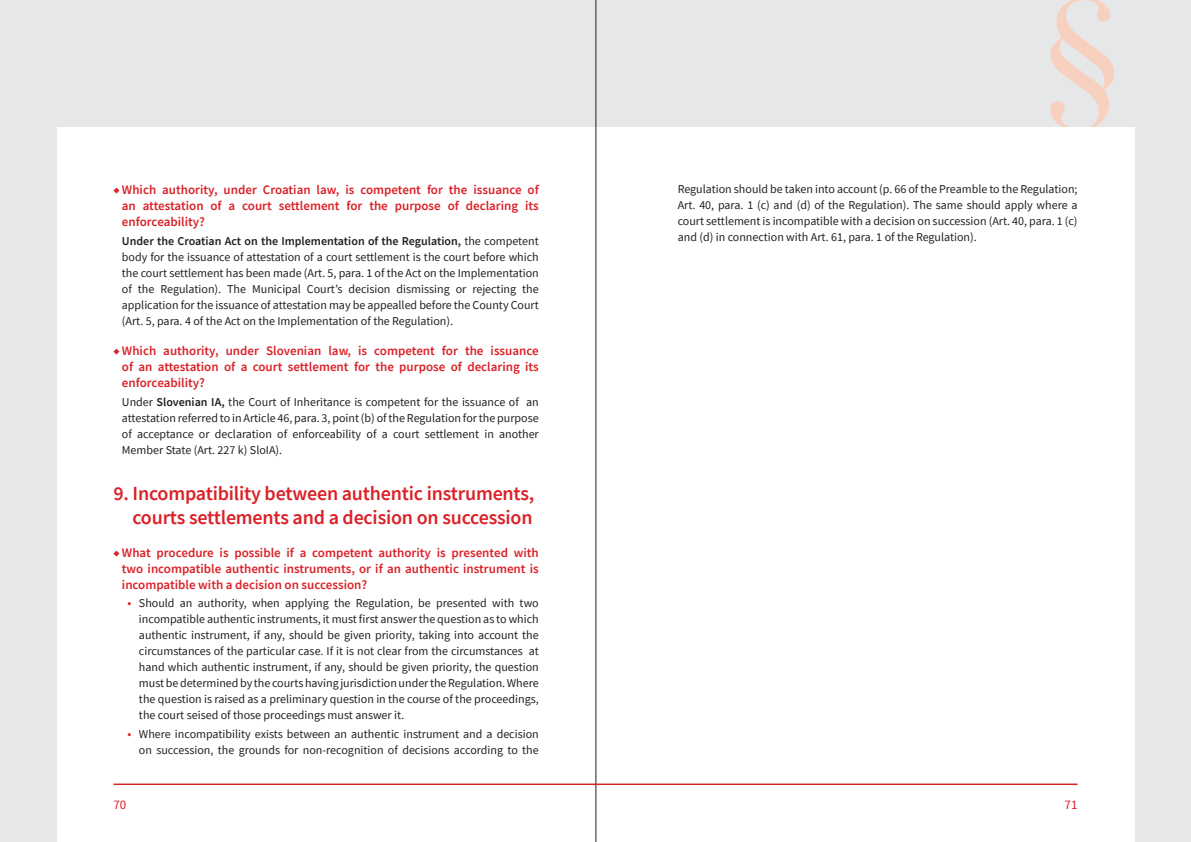
<style>
.page{position:relative;width:1191px;height:842px;background:#e6e7e9}
.page>*{position:absolute;margin:0;border:0;box-sizing:border-box;transform-origin:0 0}
.t1{font:600 20px/24px "Source Sans Pro";letter-spacing:-.01em;color:#da2128;text-align:right}
.t2{font:600 13px/16px "Source Sans Pro";color:#da2128;text-align:justify}
.t3{font:13px "Source Sans Pro";color:#da2128}
.t4{font:12px/16px "Source Sans Pro";color:#231f20;text-align:justify}
.s1{font-size:7px}
.s2{font-weight:600}
.s3{font-size:13px;color:#da2128}
</style>
<div class="page">
<svg style="left:1050px;top:0;width:64px;height:128px"></svg>
<div style="left:57px;top:128px;width:1077px;height:714px;background:#fff"></div>
<hr style="left:596px;top:0;width:1px;height:842px;background:#231f20">
<hr style="left:113px;top:783px;width:964px;height:2px;background:#da2128">
<p class="t2" style="left:122px;top:182px;width:418px;text-indent:-9px"><span class="s1">◆</span> Which authority, under Croatian law, is competent for the issuance of an attestation of a court settlement for the purpose of declaring its enforceability?</p>
<p class="t4" style="left:122px;top:233px;width:418px"><span class="s2">Under the Croatian Act on the Implementation of the Regulation,</span> the competent body for the issuance of attestation of a court settlement is the court before which the court settlement has been made (Art. 5, para. 1 of the Act on the Implementation of the Regulation). The Municipal Court’s decision dismissing or rejecting the application for the issuance of attestation may be appealled before the County Court (Art. 5, para. 4 of the Act on the Implementation of the Regulation).</p>
<p class="t2" style="left:122px;top:343px;width:418px;text-indent:-9px"><span class="s1">◆</span> Which authority, under Slovenian law, is competent for the issuance of an attestation of a court settlement for the purpose of declaring its enforceability?</p>
<p class="t4" style="left:122px;top:394px;width:418px">Under <span class="s2">Slovenian IA,</span> the Court of Inheritance is competent for the issuance of an attestation referred to in Article 46, para. 3, point (b) of the Regulation for the purpose of acceptance or declaration of enforceability of a court settlement in another Member State (Art. 227 k) SloIA).</p>
<h1 class="t1" style="left:113px;top:481px;width:422px">9. Incompatibility between authentic instruments, courts settlements and a decision on succession</h1>
<p class="t2" style="left:122px;top:544px;width:418px;text-indent:-9px"><span class="s1">◆</span> What procedure is possible if a competent authority is presented with two incompatible authentic instruments, or if an authentic instrument is incompatible with a decision on succession?</p>
<p class="t4" style="left:139px;top:595px;width:401px;text-indent:-11px"><span class="s3">•</span> Should an authority, when applying the Regulation, be presented with two incompatible authentic instruments, it must first answer the question as to which authentic instrument, if any, should be given priority, taking into account the circumstances of the particular case. If it is not clear from the circumstances at hand which authentic instrument, if any, should be given priority, the question must be determined by the courts having jurisdiction under the Regulation. Where the question is raised as a preliminary question in the course of the proceedings, the court seised of those proceedings must answer it.</p>
<p class="t4" style="left:128px;top:726px;width:413px;text-align:right"><span class="s3">•</span> Where incompatibility exists between an authentic instrument and a decision on succession, the grounds for non-recognition of decisions according to the</p>
<p class="t4" style="left:677px;top:181px;width:401px">Regulation should be taken into account (p. 66 of the Preamble to the Regulation; Art. 40, para. 1 (c) and (d) of the Regulation). The same should apply where a court settlement is incompatible with a decision on succession (Art. 40, para. 1 (c) and (d) in connection with Art. 61, para. 1 of the Regulation).</p>
<p class="t3" style="left:113px;top:797px;width:14px">70</p>
<p class="t3" style="left:1064px;top:797px;width:14px">71</p>
</div>
